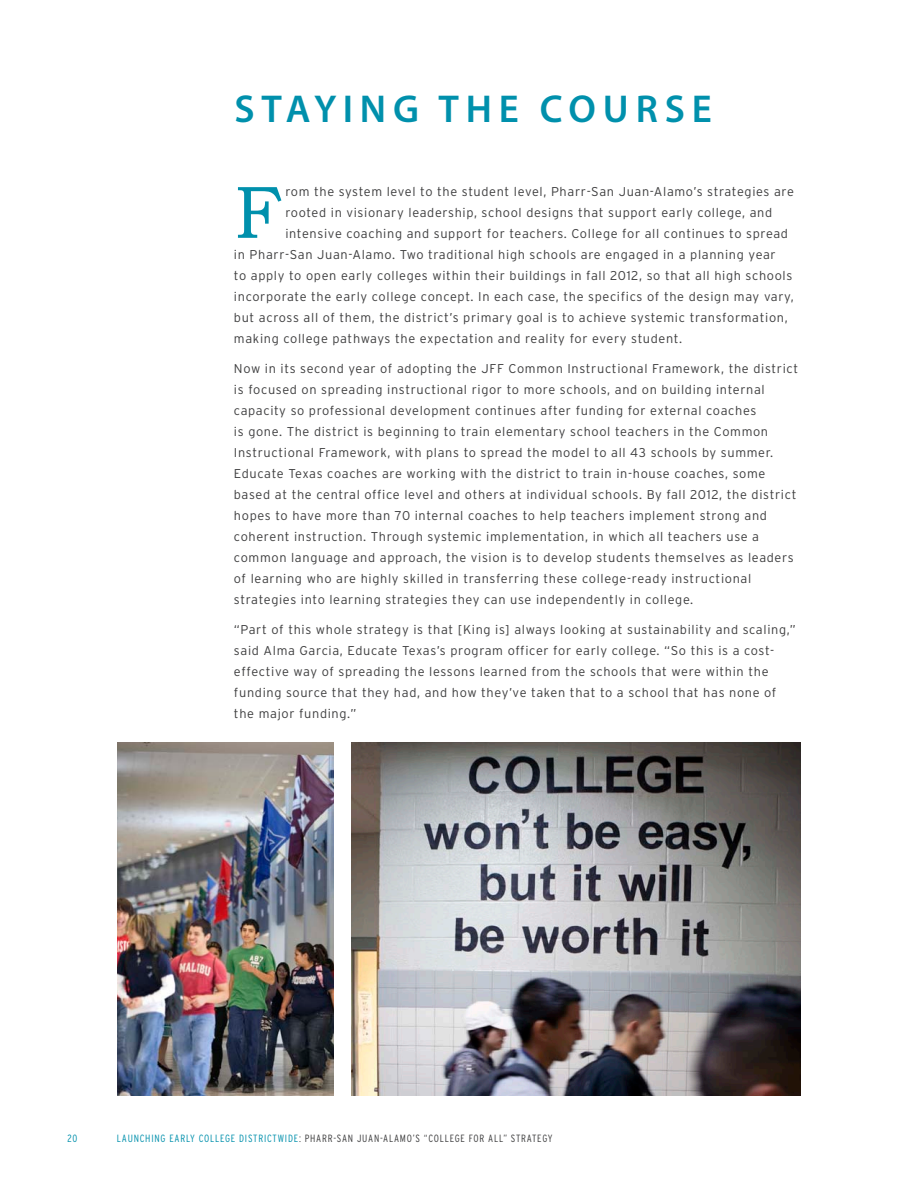
<style>
.page{position:relative;width:918px;height:1188px;background:#fff}
.page>*{position:absolute;margin:0;border:0;box-sizing:border-box;transform-origin:0 0}
.copy{font:74.4px "Bookman Old Style";color:#0090ac}
.Chapter_title{font:600 39px "Myriad Pro";letter-spacing:.175em;color:#0090ac}
.copy-2{font:300 12.75px/21px "Interstate";letter-spacing:.05em;color:#3e3e3f}
.EndNote_Callout{font:300 condensed 10.5px "Interstate";letter-spacing:.075em;color:#3e3e3f}
.EndNote_Callout-2{font:300 condensed 10.5px "Interstate";color:#0090ac}
.s1{color:#0090ac}
</style>
<div class="page">
<img style="left:351px;top:742px;width:450px;height:353px">
<img style="left:117px;top:742px;width:216px;height:353px">
<p class="Chapter_title" style="left:234px;top:84px;width:479px">STAYING THE COURSE</p>
<p class="copy" style="left:234px;top:170px;width:49px">F</p>
<p class="copy-2" style="left:285px;top:181px;width:510px">rom the system level to the student level, Pharr-San Juan-Alamo’s strategies are</p>
<p class="copy-2" style="left:285px;top:202px;width:488px">rooted in visionary leadership, school designs that support early college, and</p>
<p class="copy-2" style="left:285px;top:223px;width:504px">intensive coaching and support for teachers. College for all continues to spread</p>
<p class="copy-2" style="left:234px;top:244px;width:543px">in Pharr-San Juan-Alamo. Two traditional high schools are engaged in a planning year</p>
<p class="copy-2" style="left:234px;top:265px;width:560px">to apply to open early colleges within their buildings in fall 2012, so that all high schools</p>
<p class="copy-2" style="left:234px;top:286px;width:561px">incorporate the early college concept. In each case, the specifics of the design may vary,</p>
<p class="copy-2" style="left:234px;top:307px;width:555px">but across all of them, the district’s primary goal is to achieve systemic transformation,</p>
<p class="copy-2" style="left:234px;top:328px;width:450px">making college pathways the expectation and reality for every student.</p>
<p class="copy-2" style="left:234px;top:358px;width:566px">Now in its second year of adopting the JFF Common Instructional Framework, the district is focused on spreading instructional rigor to more schools, and on building internal capacity so professional development continues after funding for external coaches<br>is gone. The district is beginning to train elementary school teachers in the Common Instructional Framework, with plans to spread the model to all 43 schools by summer.<br>Educate Texas coaches are working with the district to train in-house coaches, some based at the central office level and others at individual schools. By fall 2012, the district hopes to have more than 70 internal coaches to help teachers implement strong and coherent instruction. Through systemic implementation, in which all teachers use a common language and approach, the vision is to develop students themselves as leaders of learning who are highly skilled in transferring these college-ready instructional strategies into learning strategies they can use independently in college.</p>
<p class="copy-2" style="left:234px;top:619px;width:563px">“Part of this whole strategy is that [King is] always looking at sustainability and scaling,” said Alma Garcia, Educate Texas’s program officer for early college. “So this is a cost&shy;effective way of spreading the lessons learned from the schools that were within the funding source that they had, and how they’ve taken that to a school that has none of the major funding.”</p>
<p class="EndNote_Callout-2" style="left:68px;top:1133px;width:11px">20</p>
<p class="EndNote_Callout" style="left:117px;top:1133px;width:437px"><span class="s1">LAUNCHING EARLY COLLEGE DISTRICTWIDE</span>: PHARR-SAN JUAN-ALAMO’S “COLLEGE FOR ALL” STRATEGY</p>
</div>
